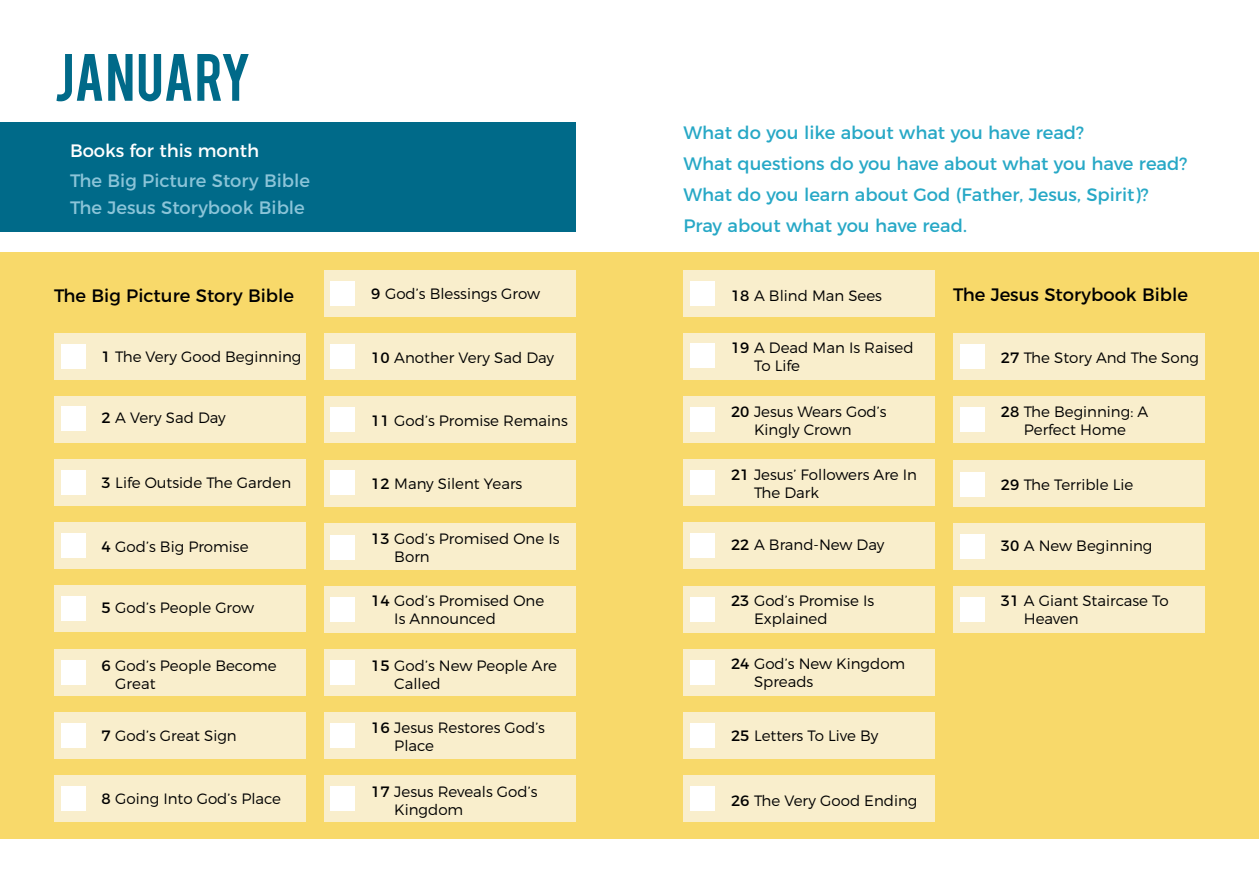
<style>
.page{position:relative;width:1259px;height:893px;background:#fff}
.page>*{position:absolute;margin:0;border:0;box-sizing:border-box;transform-origin:0 0}
.t1{font:52.5px "Bebas";letter-spacing:.01em;color:#006a89}
.t2{font:18px/30.8px "Montserrat";color:#27a8c6}
.t3{font:18px/27px "Montserrat";color:#8bc4d8}
.t4{font:18px "Montserrat";color:#000}
.t5{font:18px "Montserrat";color:#fff}
.t6{font:300 15px/18px "Montserrat";color:#000}
.s1{font-weight:400}
</style>
<div class="page">
<div style="left:0;top:253px;width:1259px;height:586px;background:#f8d96a"></div>
<div style="left:0;top:122px;width:575px;height:110px;background:#006a89"></div>
<div style="left:54px;top:333px;width:252px;height:47px;background:#f9eecc"></div>
<div style="left:61px;top:344px;width:24px;height:24px;background:#fff"></div>
<div style="left:54px;top:396px;width:252px;height:47px;background:#f9eecc"></div>
<div style="left:61px;top:406px;width:24px;height:24px;background:#fff"></div>
<div style="left:54px;top:459px;width:252px;height:47px;background:#f9eecc"></div>
<div style="left:61px;top:471px;width:24px;height:24px;background:#fff"></div>
<div style="left:54px;top:522px;width:252px;height:47px;background:#f9eecc"></div>
<div style="left:61px;top:534px;width:24px;height:24px;background:#fff"></div>
<div style="left:54px;top:585px;width:252px;height:47px;background:#f9eecc"></div>
<div style="left:61px;top:597px;width:24px;height:24px;background:#fff"></div>
<div style="left:54px;top:649px;width:252px;height:47px;background:#f9eecc"></div>
<div style="left:61px;top:660px;width:24px;height:24px;background:#fff"></div>
<div style="left:54px;top:712px;width:252px;height:47px;background:#f9eecc"></div>
<div style="left:61px;top:724px;width:24px;height:24px;background:#fff"></div>
<div style="left:54px;top:775px;width:252px;height:47px;background:#f9eecc"></div>
<div style="left:61px;top:787px;width:24px;height:24px;background:#fff"></div>
<div style="left:324px;top:270px;width:251px;height:47px;background:#f9eecc"></div>
<div style="left:331px;top:282px;width:24px;height:24px;background:#fff"></div>
<div style="left:324px;top:333px;width:251px;height:47px;background:#f9eecc"></div>
<div style="left:331px;top:344px;width:24px;height:24px;background:#fff"></div>
<div style="left:324px;top:396px;width:251px;height:47px;background:#f9eecc"></div>
<div style="left:331px;top:408px;width:24px;height:24px;background:#fff"></div>
<div style="left:324px;top:460px;width:251px;height:46px;background:#f9eecc"></div>
<div style="left:331px;top:471px;width:24px;height:24px;background:#fff"></div>
<div style="left:324px;top:523px;width:251px;height:47px;background:#f9eecc"></div>
<div style="left:331px;top:535px;width:24px;height:24px;background:#fff"></div>
<div style="left:324px;top:586px;width:251px;height:47px;background:#f9eecc"></div>
<div style="left:331px;top:597px;width:24px;height:24px;background:#fff"></div>
<div style="left:324px;top:649px;width:251px;height:47px;background:#f9eecc"></div>
<div style="left:331px;top:660px;width:24px;height:24px;background:#fff"></div>
<div style="left:324px;top:712px;width:251px;height:47px;background:#f9eecc"></div>
<div style="left:331px;top:723px;width:24px;height:24px;background:#fff"></div>
<div style="left:324px;top:775px;width:251px;height:47px;background:#f9eecc"></div>
<div style="left:331px;top:787px;width:24px;height:24px;background:#fff"></div>
<div style="left:683px;top:270px;width:252px;height:47px;background:#f9eecc"></div>
<div style="left:690px;top:281px;width:24px;height:24px;background:#fff"></div>
<div style="left:683px;top:333px;width:252px;height:47px;background:#f9eecc"></div>
<div style="left:690px;top:343px;width:24px;height:24px;background:#fff"></div>
<div style="left:683px;top:396px;width:252px;height:47px;background:#f9eecc"></div>
<div style="left:690px;top:407px;width:24px;height:24px;background:#fff"></div>
<div style="left:683px;top:459px;width:252px;height:47px;background:#f9eecc"></div>
<div style="left:690px;top:471px;width:24px;height:24px;background:#fff"></div>
<div style="left:683px;top:522px;width:252px;height:47px;background:#f9eecc"></div>
<div style="left:690px;top:534px;width:24px;height:24px;background:#fff"></div>
<div style="left:683px;top:586px;width:252px;height:46px;background:#f9eecc"></div>
<div style="left:690px;top:597px;width:24px;height:24px;background:#fff"></div>
<div style="left:683px;top:649px;width:252px;height:47px;background:#f9eecc"></div>
<div style="left:690px;top:660px;width:24px;height:24px;background:#fff"></div>
<div style="left:683px;top:712px;width:252px;height:47px;background:#f9eecc"></div>
<div style="left:690px;top:723px;width:24px;height:24px;background:#fff"></div>
<div style="left:683px;top:775px;width:252px;height:47px;background:#f9eecc"></div>
<div style="left:690px;top:787px;width:24px;height:24px;background:#fff"></div>
<div style="left:953px;top:333px;width:252px;height:47px;background:#f9eecc"></div>
<div style="left:960px;top:345px;width:24px;height:24px;background:#fff"></div>
<div style="left:953px;top:396px;width:252px;height:47px;background:#f9eecc"></div>
<div style="left:960px;top:407px;width:24px;height:24px;background:#fff"></div>
<div style="left:953px;top:460px;width:252px;height:46px;background:#f9eecc"></div>
<div style="left:960px;top:472px;width:24px;height:24px;background:#fff"></div>
<div style="left:953px;top:523px;width:252px;height:47px;background:#f9eecc"></div>
<div style="left:960px;top:534px;width:24px;height:24px;background:#fff"></div>
<div style="left:953px;top:586px;width:252px;height:47px;background:#f9eecc"></div>
<div style="left:960px;top:597px;width:24px;height:24px;background:#fff"></div>
<h1 class="t1" style="left:54px;top:39px;width:199px">JANUARY</h1>
<p class="t5" style="left:70px;top:136px;width:191px">Books for this month</p>
<p class="t3" style="left:70px;top:166px;width:241px">The Big Picture Story Bible<br>The Jesus Storybook Bible</p>
<p class="t4" style="left:54px;top:281px;width:241px">The Big Picture Story Bible</p>
<p class="t6" style="left:102px;top:347px;width:201px"><span class="s1">1</span> The Very Good Beginning</p>
<p class="t6" style="left:102px;top:409px;width:126px"><span class="s1">2</span> A Very Sad Day</p>
<p class="t6" style="left:102px;top:474px;width:191px"><span class="s1">3</span> Life Outside The Garden</p>
<p class="t6" style="left:102px;top:537px;width:148px"><span class="s1">4</span> God’s Big Promise</p>
<p class="t6" style="left:102px;top:599px;width:154px"><span class="s1">5</span> God’s People Grow</p>
<p class="t6" style="left:115px;top:656px;width:163px;text-indent:-14px"><span class="s1">6</span> God’s People Become<br>Great</p>
<p class="t6" style="left:102px;top:727px;width:137px"><span class="s1">7</span> God’s Great Sign</p>
<p class="t6" style="left:102px;top:790px;width:181px"><span class="s1">8</span> Going Into God’s Place</p>
<p class="t6" style="left:371px;top:285px;width:170px"><span class="s1">9</span> God’s Blessings Grow</p>
<p class="t6" style="left:371px;top:349px;width:184px"><span class="s1">10</span> Another Very Sad Day</p>
<p class="t6" style="left:371px;top:411px;width:198px"><span class="s1">11</span> God’s Promise Remains</p>
<p class="t6" style="left:371px;top:474px;width:153px"><span class="s1">12</span> Many Silent Years</p>
<p class="t6" style="left:394px;top:529px;width:167px;text-indent:-23px"><span class="s1">13</span> God’s Promised One Is<br>Born</p>
<p class="t6" style="left:394px;top:591px;width:151px;text-indent:-23px"><span class="s1">14</span> God’s Promised One<br>Is Announced</p>
<p class="t6" style="left:394px;top:656px;width:164px;text-indent:-23px"><span class="s1">15</span> God’s New People Are<br>Called</p>
<p class="t6" style="left:394px;top:719px;width:152px;text-indent:-23px"><span class="s1">16</span> Jesus Restores God’s<br>Place</p>
<p class="t6" style="left:394px;top:782px;width:145px;text-indent:-23px"><span class="s1">17</span> Jesus Reveals God’s<br>Kingdom</p>
<p class="t2" style="left:683px;top:116px;width:505px">What do you like about what you have read?<br>What questions do you have about what you have read?<br>What do you learn about God (Father, Jesus, Spirit)?<br>Pray about what you have read.</p>
<p class="t6" style="left:731px;top:286px;width:152px"><span class="s1">18</span> A Blind Man Sees</p>
<p class="t6" style="left:754px;top:339px;width:161px;text-indent:-23px"><span class="s1">19</span> A Dead Man Is Raised<br>To Life</p>
<p class="t6" style="left:754px;top:402px;width:134px;text-indent:-23px"><span class="s1">20</span> Jesus Wears God’s<br>Kingly Crown</p>
<p class="t6" style="left:754px;top:465px;width:165px;text-indent:-23px"><span class="s1">21</span> Jesus’ Followers Are In<br>The Dark</p>
<p class="t6" style="left:731px;top:535px;width:155px"><span class="s1">22</span> A Brand-New Day</p>
<p class="t6" style="left:754px;top:591px;width:122px;text-indent:-23px"><span class="s1">23</span> God’s Promise Is<br>Explained</p>
<p class="t6" style="left:754px;top:655px;width:153px;text-indent:-23px"><span class="s1">24</span> God’s New Kingdom<br>Spreads</p>
<p class="t6" style="left:731px;top:727px;width:149px"><span class="s1">25</span> Letters To Live By</p>
<p class="t6" style="left:731px;top:791px;width:188px"><span class="s1">26</span> The Very Good Ending</p>
<p class="t4" style="left:953px;top:280px;width:236px">The Jesus Storybook Bible</p>
<p class="t6" style="left:1000px;top:348px;width:200px"><span class="s1">27</span> The Story And The Song</p>
<p class="t6" style="left:1000px;top:402px;width:149px;text-align:center"><span class="s1">28</span> The Beginning: A<br>Perfect Home</p>
<p class="t6" style="left:1000px;top:475px;width:134px"><span class="s1">29</span> The Terrible Lie</p>
<p class="t6" style="left:1000px;top:537px;width:153px"><span class="s1">30</span> A New Beginning</p>
<p class="t6" style="left:1023px;top:591px;width:146px;text-indent:-23px"><span class="s1">31</span> A Giant Staircase To<br>Heaven</p>
</div>
